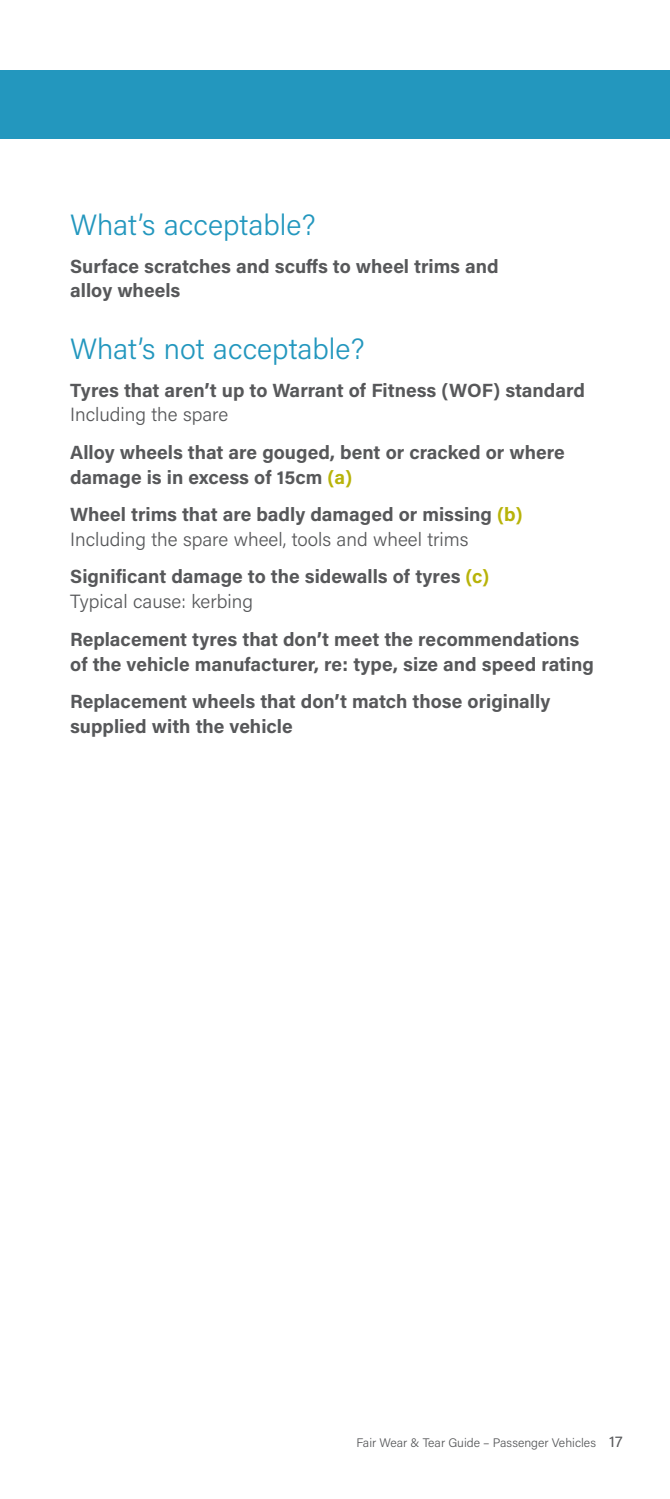
<style>
.page{position:relative;width:670px;height:1499px;background:#fff}
.page>*{position:absolute;margin:0;border:0;box-sizing:border-box;transform-origin:0 0}
.t1{font:300 29.25px "Acumin Pro";color:#2397be}
.t2{font:700 19.12px/24.8px "Acumin Pro";color:#57585a}
.t3{font:300 19.12px/24.8px "Acumin Pro";color:#57585a}
.t4{font:300 12.38px "Acumin Pro";color:#57585a}
.s1{color:#b8b309}
.s2{font-weight:700}
.s3{font-weight:700;color:#b8b309}
.s4{font-weight:300}
.s5{font-weight:400;font-size:15.75px}
</style>
<div class="page">
<div style="left:0;top:70px;width:670px;height:69px;background:#2397be"></div>
<h1 class="t1" style="left:70px;top:205px;width:247px">What’s acceptable?</h1>
<p class="t2" style="left:70px;top:253px;width:430px">Surface scratches and scuffs to wheel trims and alloy wheels</p>
<h1 class="t1" style="left:70px;top:329px;width:296px">What’s not acceptable?</h1>
<p class="t2" style="left:70px;top:377px;width:516px">Tyres that aren’t up to Warrant of Fitness (WOF) standard</p>
<p class="t3" style="left:70px;top:402px;width:160px">Including the spare</p>
<p class="t2" style="left:70px;top:439px;width:496px">Alloy wheels that are gouged, bent or cracked or where damage is in excess of 15cm <span class="s1">(a)</span></p>
<p class="t3" style="left:70px;top:501px;width:454px"><span class="s2">Wheel trims that are badly damaged or missing</span> <span class="s3">(b)<br></span>Including the spare wheel, tools and wheel trims</p>
<p class="t2" style="left:70px;top:564px;width:420px">Significant damage to the sidewalls of tyres <span class="s1">(c)<br></span><span class="s4">Typical cause: kerbing</span></p>
<p class="t2" style="left:70px;top:626px;width:525px">Replacement tyres that don’t meet the recommendations of the vehicle manufacturer, re: type, size and speed rating</p>
<p class="t2" style="left:70px;top:688px;width:482px">Replacement wheels that don’t match those originally supplied with the vehicle</p>
<p class="t4" style="left:356px;top:1434px;width:268px">Fair Wear &amp; Tear Guide – Passenger Vehicles <span class="s5">17</span></p>
</div>
